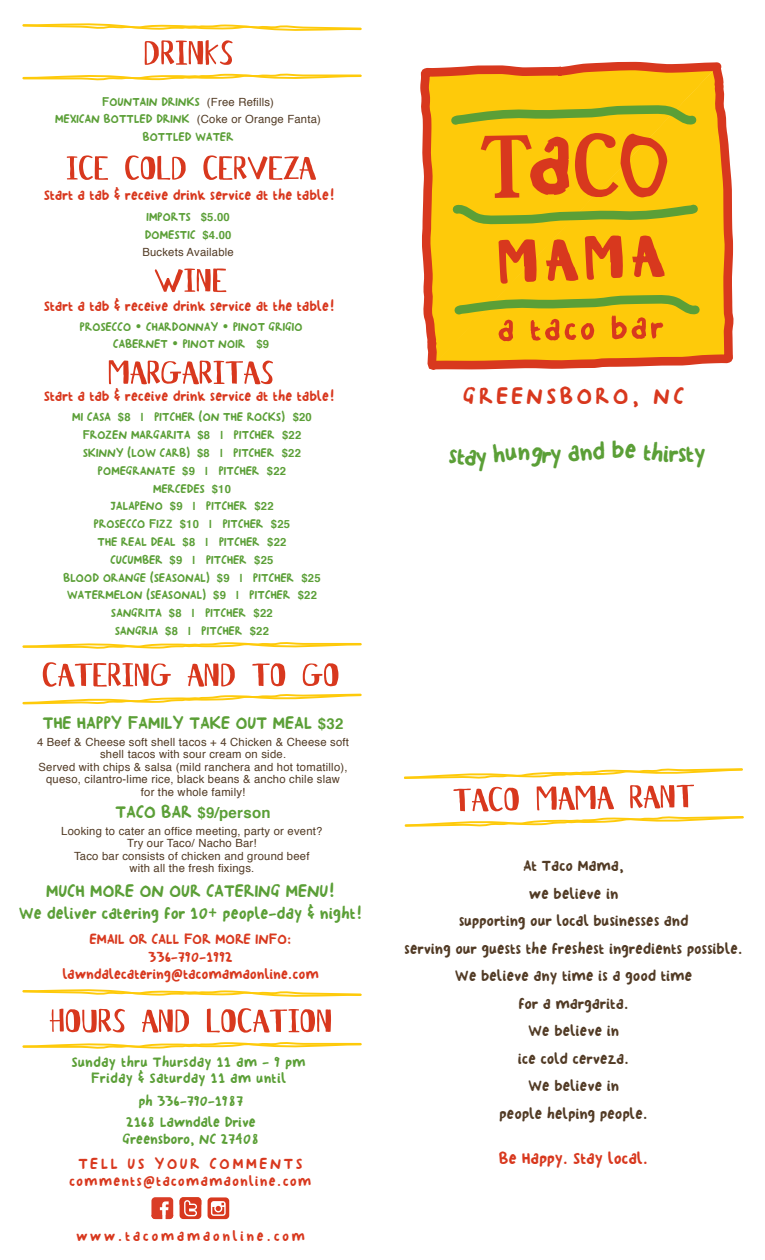
<style>
.page{position:relative;width:765px;height:1260px;background:#fff}
.page>*{position:absolute;margin:0;border:0;box-sizing:border-box;transform-origin:0 0}
.t1{font:27.5px "Georginas Hand";color:#5b9f37}
.t2{font:26.25px "Georginas Hand";letter-spacing:.15em;color:#d8381e}
.t3{font:20px "Georginas Hand";letter-spacing:.02em;color:#5b9f37}
.t4{font:18.75px "Georginas Hand";letter-spacing:.02em;color:#5b9f37}
.t5{font:18.75px "Georginas Hand";letter-spacing:.02em;color:#d8381e}
.t6{font:17.5px/27.5px "Georginas Hand";letter-spacing:.02em;color:#523b25;text-align:center}
.t7{font:17.5px "Georginas Hand";letter-spacing:.17em;color:#d8381e}
.t8{font:16.25px/17.5px "Georginas Hand";letter-spacing:.02em;color:#d8381e;text-align:center}
.t9{font:16.25px/16.2px "Georginas Hand";letter-spacing:.03em;color:#5b9f37;text-align:center}
.t10{font:16.25px "Georginas Hand";letter-spacing:.09em;color:#d8381e}
.t11{font:16.25px "Georginas Hand";letter-spacing:.18em;color:#d8381e}
.t12{font:700 15px "Helvetica";letter-spacing:.02em;color:#5b9f37}
.t13{font:13.75px/17.8px "Georginas Hand";letter-spacing:.02em;color:#5b9f37;text-align:center}
.t14{font:11.25px/12.5px "Helvetica";letter-spacing:.02em;color:#523b25;text-align:center}
.s1{font-family:"Helvetica";font-size:11.25px;color:#523b25}
.s2{font-family:"Helvetica";font-weight:700;font-size:11.25px}
.s3{font-family:"Helvetica";font-weight:700;font-size:15px}
.s4{font-family:"Georginas Hand";font-weight:400;font-size:20px}
</style>
<div class="page">
<svg style="left:424px;top:61px;width:310px;height:309px;background:#f2a226"></svg>
<svg style="left:444px;top:101px;width:262px;height:220px;background:#e6c310"></svg>
<svg style="left:481px;top:88px;width:186px;height:198px;background:#e7a512"></svg>
<svg style="left:499px;top:315px;width:164px;height:26px;background:#f3a00f"></svg>
<svg style="left:404px;top:768px;width:340px;height:59px"></svg>
<svg style="left:145px;top:40px;width:88px;height:25px"></svg>
<svg style="left:22px;top:73px;width:340px;height:8px"></svg>
<svg style="left:22px;top:642px;width:340px;height:7px"></svg>
<svg style="left:22px;top:1042px;width:340px;height:7px"></svg>
<svg style="left:22px;top:23px;width:340px;height:8px"></svg>
<svg style="left:22px;top:693px;width:340px;height:12px"></svg>
<svg style="left:22px;top:989px;width:340px;height:8px"></svg>
<svg style="left:67px;top:155px;width:249px;height:25px"></svg>
<svg style="left:43px;top:662px;width:295px;height:25px"></svg>
<svg style="left:50px;top:1008px;width:281px;height:25px"></svg>
<svg style="left:155px;top:269px;width:71px;height:23px"></svg>
<svg style="left:109px;top:360px;width:164px;height:24px"></svg>
<svg style="left:151px;top:1197px;width:22px;height:22px"></svg>
<svg style="left:180px;top:1197px;width:21px;height:22px"></svg>
<svg style="left:180px;top:1197px;width:21px;height:19px"></svg>
<div style="left:208px;top:1197px;width:21px;height:22px;background:#d8381e;border-radius:4px"></div>
<svg style="left:211px;top:1201px;width:15px;height:15px"></svg>
<p class="t13" style="left:55px;top:92px;width:267px">FOUNTAIN DRINKS <span class="s1">(Free Refills)<br></span>MEXICAN BOTTLED DRINK <span class="s1">(Coke or Orange Fanta)<br></span>BOTTLED WATER</p>
<p class="t8" style="left:44px;top:186px;width:292px">Start a tab &amp; receive drink service at the table!</p>
<p class="t13" style="left:145px;top:208px;width:88px;text-align:left">IMPORTS <span class="s2">$5.00<br></span>DOMESTIC <span class="s2">$4.00</span></p>
<p class="t14" style="left:142px;top:246px;width:93px">Buckets Available</p>
<p class="t8" style="left:44px;top:297px;width:292px">Start a tab &amp; receive drink service at the table!</p>
<p class="t13" style="left:80px;top:317px;width:224px">PROSECCO • CHARDONNAY • PINOT GRIGIO<br>CABERNET • PINOT NOIR <span class="s2">$9</span></p>
<p class="t8" style="left:44px;top:387px;width:292px">Start a tab &amp; receive drink service at the table!</p>
<p class="t13" style="left:63px;top:408px;width:259px">MI CASA <span class="s2">$8 |</span> PITCHER (ON THE ROCKS) <span class="s2">$20<br></span>FROZEN MARGARITA <span class="s2">$8 |</span> PITCHER <span class="s2">$22<br></span>SKINNY (LOW CARB) <span class="s2">$8 |</span> PITCHER <span class="s2">$22<br></span>POMEGRANATE <span class="s2">$9 |</span> PITCHER <span class="s2">$22<br></span>MERCEDES <span class="s2">$10<br></span>JALAPENO <span class="s2">$9 |</span> PITCHER <span class="s2">$22<br></span>PROSECCO FIZZ <span class="s2">$10 |</span> PITCHER <span class="s2">$25<br></span>THE REAL DEAL <span class="s2">$8 |</span> PITCHER <span class="s2">$22<br></span>CUCUMBER <span class="s2">$9 |</span> PITCHER <span class="s2">$25<br></span>BLOOD ORANGE (SEASONAL) <span class="s2">$9 |</span> PITCHER <span class="s2">$25<br></span>WATERMELON (SEASONAL) <span class="s2">$9 |</span> PITCHER <span class="s2">$22<br></span>SANGRITA <span class="s2">$8 |</span> PITCHER <span class="s2">$22<br></span>SANGRIA <span class="s2">$8 |</span> PITCHER <span class="s2">$22</span></p>
<h3 class="t3" style="left:43px;top:712px;width:302px">THE HAPPY FAMILY TAKE OUT MEAL <span class="s3">$32</span></h3>
<p class="t14" style="left:37px;top:736px;width:314px">4 Beef &amp; Cheese soft shell tacos + 4 Chicken &amp; Cheese soft shell tacos with sour cream on side.<br>Served with chips &amp; salsa (mild ranchera and hot tomatillo), queso, cilantro-lime rice, black beans &amp; ancho chile slaw<br>for the whole family!</p>
<p class="t14" style="left:61px;top:825px;width:263px">Looking to cater an office meeting, party or event?<br>Try our Taco/ Nacho Bar!<br>Taco bar consists of chicken and ground beef<br>with all the fresh fixings.</p>
<p class="t12" style="left:116px;top:800px;width:157px"><span class="s4">TACO BAR</span> $9/person</p>
<h3 class="t3" style="left:46px;top:880px;width:290px">MUCH MORE ON OUR CATERING MENU!</h3>
<h3 class="t4" style="left:19px;top:904px;width:345px">We deliver catering for 10+ people-day &amp; night!</h3>
<p class="t8" style="left:63px;top:930px;width:258px">EMAIL OR CALL FOR MORE INFO:<br>336-790-1992 lawndalecatering@tacomamaonline.com</p>
<p class="t9" style="left:72px;top:1054px;width:235px">Sunday thru Thursday 11 am - 9 pm<br>Friday &amp; Saturday 11 am until</p>
<p class="t9" style="left:126px;top:1090px;width:131px;line-height:21.2px">ph 336-790-1987<br>2168 Lawndale Drive</p>
<p class="t9" style="left:123px;top:1130px;width:138px">Greensboro, NC 27408</p>
<p class="t7" style="left:78px;top:1154px;width:225px">TELL US YOUR COMMENTS</p>
<p class="t10" style="left:70px;top:1172px;width:243px">comments@tacomamaonline.com</p>
<p class="t11" style="left:76px;top:1227px;width:230px">www.tacomamaonline.com</p>
<h2 class="t2" style="left:463px;top:382px;width:222px">GREENSBORO, NC</h2>
<h1 class="t1" style="left:612px;top:435px;width:14px">b</h1>
<h1 class="t1" style="left:686px;top:439px;width:21px">ty</h1>
<p class="t6" style="left:404px;top:852px;width:340px">At Taco Mama,<br>we believe in<br>supporting our local businesses and<br>serving our guests the freshest ingredients possible.<br>We believe any time is a good time<br>for a margarita.<br>We believe in<br>ice cold cerveza.<br>We believe in<br>people helping people.</p>
<h3 class="t5" style="left:499px;top:1148px;width:150px">Be Happy. Stay local.</h3>
</div>
